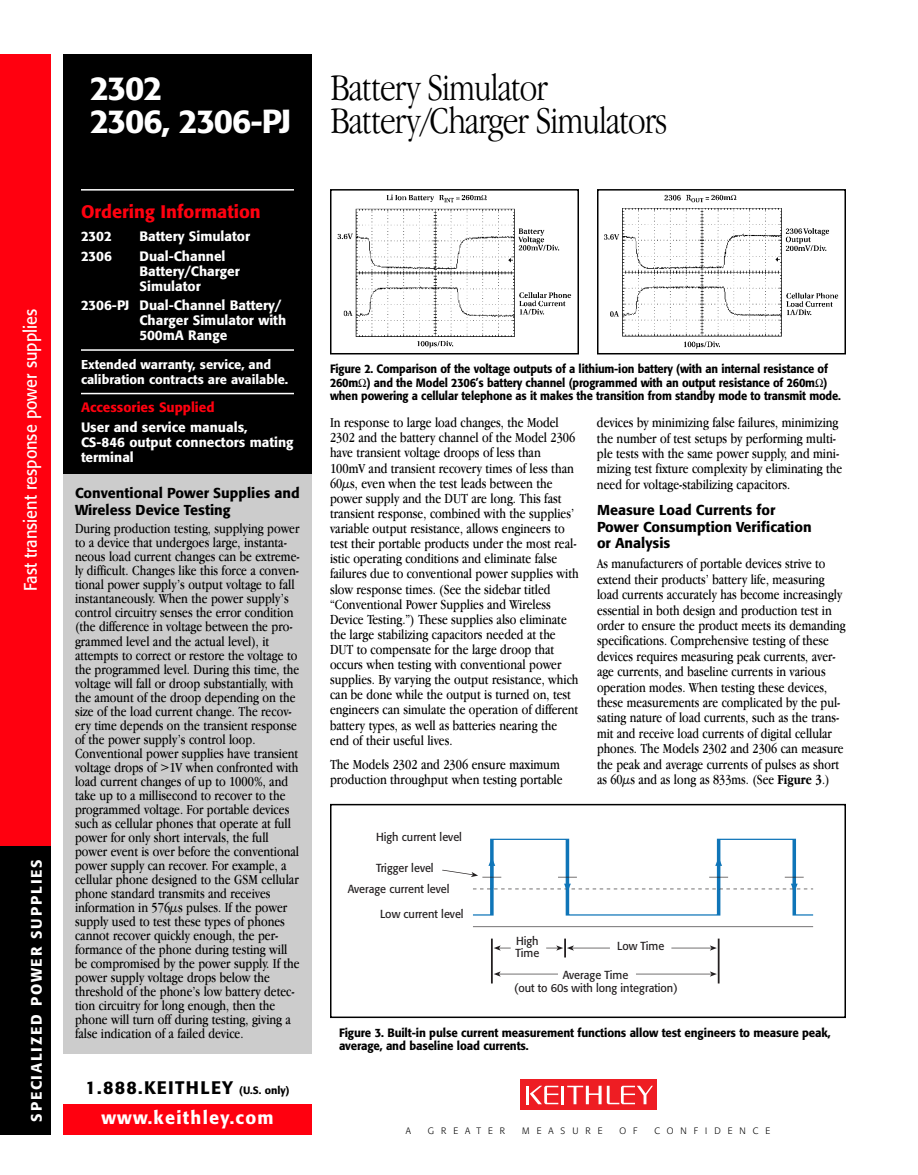
<style>
.page{position:relative;width:918px;height:1175px;background:#fff}
.page>*{position:absolute;margin:0;border:0;box-sizing:border-box;transform-origin:0 0}
.t1{font:300 condensed 39px/33px "Garamond IT Cby BT";letter-spacing:-.025em;color:#000}
.t2{font:500 33px "Formata";color:#fff}
.t3{font:18px "Formata";color:#fff;scale:.9 1}
.t4{font:500 18px "Formata";letter-spacing:.07em;color:#000}
.t5{font:500 18px "Formata";color:#ff000f}
.t6{font:500 18px "Formata";letter-spacing:.07em;color:#fff}
.t7{font:500 15px "Formata";letter-spacing:.115em;color:#fff}
.t8{font:condensed 14.25px/14px "Garamond IT Cby BT";color:#000}
.t9{font:500 14.25px/17px "Formata";color:#000}
.t10{font:500 13.5px/15px "Formata";color:#fff}
.t11{font:500 13.5px "Formata";color:#ff000f}
.t12{font:500 12.75px/15px "Formata";color:#fff}
.t13{font:500 12px/13.5px "Formata";letter-spacing:-.015em;color:#000;scale:.92 1}
.t14{font:500 12px/13.5px "Formata";letter-spacing:-.015em;color:#000;scale:.95 1}
.t15{font:11.55px/21.3px "Formata";color:#231f20;scale:.95 1}
.t16{font:300 9.15px "Formata";letter-spacing:.76em;color:#000}
.s1{font-family:"Formata";font-weight:500;font-stretch:normal;font-size:33px;color:#fff}
.s2{font-size:13.5px}
.s3{font-size:10.5px}
.s4{font-weight:700}
</style>
<div class="page">
<div style="left:63px;top:1104px;width:249px;height:30px;background:#ff000f"></div>
<div style="left:520px;top:1079px;width:137px;height:31px;background:#ee1d23"></div>
<hr style="left:561px;top:1085px;width:3px;height:19px;background:#fff">
<svg style="left:527px;top:1085px;width:31px;height:19px"></svg>
<svg style="left:567px;top:1085px;width:86px;height:19px"></svg>
<div style="left:0;top:54px;width:51px;height:792px;background:#ff000f"></div>
<div style="left:0;top:846px;width:51px;height:288px;background:#000"></div>
<div style="left:63px;top:54px;width:249px;height:999px;background:#000"></div>
<hr style="left:81px;top:189px;width:213px;height:1px;background:#fff">
<hr style="left:81px;top:349px;width:213px;height:2px;background:#fff">
<hr style="left:81px;top:393px;width:213px;height:1px;background:#fff">
<div style="left:63px;top:474px;width:249px;height:579px;background:#ccc"></div>
<img style="left:337px;top:194px;width:235px;height:155px">
<div style="left:330px;top:189px;width:249px;height:165px;border:2px solid #000"></div>
<img style="left:604px;top:194px;width:235px;height:155px">
<div style="left:597px;top:189px;width:249px;height:165px;border:2px solid #000"></div>
<hr style="left:473px;top:926px;width:340px;height:1px;background:#231f20">
<hr style="left:491px;top:938px;width:1px;height:45px;background:#231f20">
<svg style="left:494px;top:945px;width:17px;height:5px"></svg>
<hr style="left:572px;top:947px;width:38px;height:1px;background:#231f20">
<svg style="left:546px;top:938px;width:28px;height:19px"></svg>
<hr style="left:718px;top:938px;width:1px;height:45px;background:#231f20">
<hr style="left:671px;top:947px;width:41px;height:1px;background:#231f20">
<svg style="left:710px;top:945px;width:7px;height:5px"></svg>
<hr style="left:499px;top:973px;width:59px;height:1px;background:#231f20">
<svg style="left:494px;top:971px;width:7px;height:5px"></svg>
<hr style="left:636px;top:973px;width:76px;height:1px;background:#231f20">
<svg style="left:710px;top:971px;width:7px;height:5px"></svg>
<svg style="left:442px;top:838px;width:372px;height:78px"></svg>
<div style="left:330px;top:804px;width:516px;height:214px;border:2px solid #000"></div>
<p class="t3" style="left:23px;top:591px;width:315px;rotate:-90deg">Fast transient response power supplies</p>
<p class="t7" style="left:30px;top:1121px;width:264px;rotate:-90deg">SPECIALIZED POWER SUPPLIES</p>
<h1 class="t1" style="left:90px;top:74px;width:579px;text-indent:241px">Battery Simulator<br><span class="s1">2306, 2306-PJ</span> Battery/Charger Simulators</h1>
<h2 class="t2" style="left:90px;top:74px;width:74px">2302</h2>
<p class="t5" style="left:81px;top:203px;width:181px">Ordering Information</p>
<p class="t10" style="left:81px;top:230px;width:32px">2302</p>
<p class="t10" style="left:140px;top:230px;width:112px">Battery Simulator</p>
<p class="t10" style="left:81px;top:250px;width:32px">2306</p>
<p class="t10" style="left:139px;top:250px;width:102px">Dual-Channel<br>Battery/Charger<br>Simulator</p>
<p class="t10" style="left:139px;top:299px;width:148px;text-indent:-58px">2306-PJ Dual-Channel Battery/<br>Charger Simulator with<br>500mA Range</p>
<p class="t12" style="left:81px;top:358px;width:209px">Extended warranty, service, and calibration contracts are available<span class="s2">.</span></p>
<p class="t11" style="left:81px;top:402px;width:135px">Accessories Supplied</p>
<p class="t10" style="left:81px;top:421px;width:214px">User and service manuals,<br>CS-846 output connectors mating terminal</p>
<p class="t9" style="left:75px;top:485px;width:226px">Conventional Power Supplies and<br>Wireless Device Testing</p>
<p class="t8" style="left:75px;top:523px;width:226px">During production testing, supplying power to a device that undergoes large, instanta&shy;neous load current changes can be extreme&shy;ly difficult. Changes like this force a conven&shy;tional power supply’s output voltage to fall instantaneously. When the power supply’s control circuitry senses the error condition (the difference in voltage between the pro&shy;grammed level and the actual level), it attempts to correct or restore the voltage to the programmed level. During this time, the voltage will fall or droop substantially, with the amount of the droop depending on the size of the load current change. The recov&shy;ery time depends on the transient response of the power supply’s control loop.<br>Conventional power supplies have transient voltage drops of &gt;1V when confronted with load current changes of up to 1000%, and take up to a millisecond to recover to the programmed voltage. For portable devices such as cellular phones that operate at full power for only short intervals, the full power event is over before the conventional power supply can recover. For example, a cellular phone designed to the GSM cellular phone standard transmits and receives information in 576µs pulses. If the power supply used to test these types of phones cannot recover quickly enough, the per&shy;formance of the phone during testing will be compromised by the power supply. If the power supply voltage drops below the threshold of the phone’s low battery detec&shy;tion circuitry for long enough, then the phone will turn off during testing, giving a false indication of a failed device.</p>
<p class="t4" style="left:86px;top:1079px;width:205px">1.888.KEITHLEY <span class="s3">(U.S. only)</span></p>
<p class="t6" style="left:101px;top:1110px;width:174px">www.keithley.com</p>
<p class="t13" style="left:330px;top:363px;width:557px">Figure 2. Comparison of the voltage outputs of a lithium-ion battery (with an internal resistance of<br>260m ) and the Model 2306’s battery channel (programmed with an output resistance of 260m ) when powering a cellular telephone as it makes the transition from standby mode to transmit mode.</p>
<p class="t8" style="left:330px;top:416px;width:250px;line-height:15.1px">In response to large load changes, the Model 2302 and the battery channel of the Model 2306 have transient voltage droops of less than 100mV and transient recovery times of less than 60µs, even when the test leads between the power supply and the DUT are long. This fast transient response, combined with the supplies’ variable output resistance, allows engineers to test their portable products under the most real&shy;istic operating conditions and eliminate false failures due to conventional power supplies with slow response times. (See the sidebar titled “Conventional Power Supplies and Wireless Device Testing.”) These supplies also eliminate the large stabilizing capacitors needed at the DUT to compensate for the large droop that occurs when testing with conventional power supplies. By varying the output resistance, which can be done while the output is turned on, test engineers can simulate the operation of different battery types, as well as batteries nearing the end of their useful lives.</p>
<p class="t8" style="left:330px;top:758px;width:234px;line-height:15.1px">The Models 2302 and 2306 ensure maximum production throughput when testing portable</p>
<p class="t8" style="left:597px;top:416px;width:247px;line-height:15.5px">devices by minimizing false failures, minimizing the number of test setups by performing multi&shy;ple tests with the same power supply, and mini&shy;mizing test fixture complexity by eliminating the need for voltage-stabilizing capacitors.</p>
<p class="t9" style="left:597px;top:502px;width:216px">Measure Load Currents for<br>Power Consumption Verification or Analysis</p>
<p class="t8" style="left:597px;top:557px;width:250px;line-height:15.5px">As manufacturers of portable devices strive to extend their products’ battery life, measuring load currents accurately has become increasingly essential in both design and production test in order to ensure the product meets its demanding specifications. Comprehensive testing of these devices requires measuring peak currents, aver&shy;age currents, and baseline currents in various operation modes. When testing these devices, these measurements are complicated by the pul&shy;sating nature of load currents, such as the trans&shy;mit and receive load currents of digital cellular phones. The Models 2302 and 2306 can measure the peak and average currents of pulses as short as 60µs and as long as 833ms. (See <span class="s4">Figure 3</span>.)</p>
<p class="t15" style="left:376px;top:827px;width:92px">High current level</p>
<p class="t15" style="left:348px;top:858px;width:109px;text-indent:28px">Trigger level<br>Average current level</p>
<p class="t15" style="left:380px;top:904px;width:90px">Low current level</p>
<p class="t15" style="left:516px;top:936px;width:27px;line-height:11.6px">High<br>Time</p>
<p class="t15" style="left:617px;top:936px;width:51px">Low Time</p>
<p class="t15" style="left:514px;top:968px;width:174px;line-height:13.4px;text-align:center">Average Time<br>(out to 60s with long integration)</p>
<p class="t14" style="left:339px;top:1026px;width:519px">Figure 3. Built-in pulse current measurement functions allow test engineers to measure peak, average, and baseline load currents.</p>
<p class="t16" style="left:406px;top:1127px;width:7px">A</p>
<p class="t16" style="left:428px;top:1127px;width:79px">GREATER</p>
<p class="t16" style="left:522px;top:1127px;width:82px">MEASURE</p>
<p class="t16" style="left:620px;top:1127px;width:19px">O F</p>
<p class="t16" style="left:654px;top:1127px;width:117px">CONFIDENCE</p>
</div>
